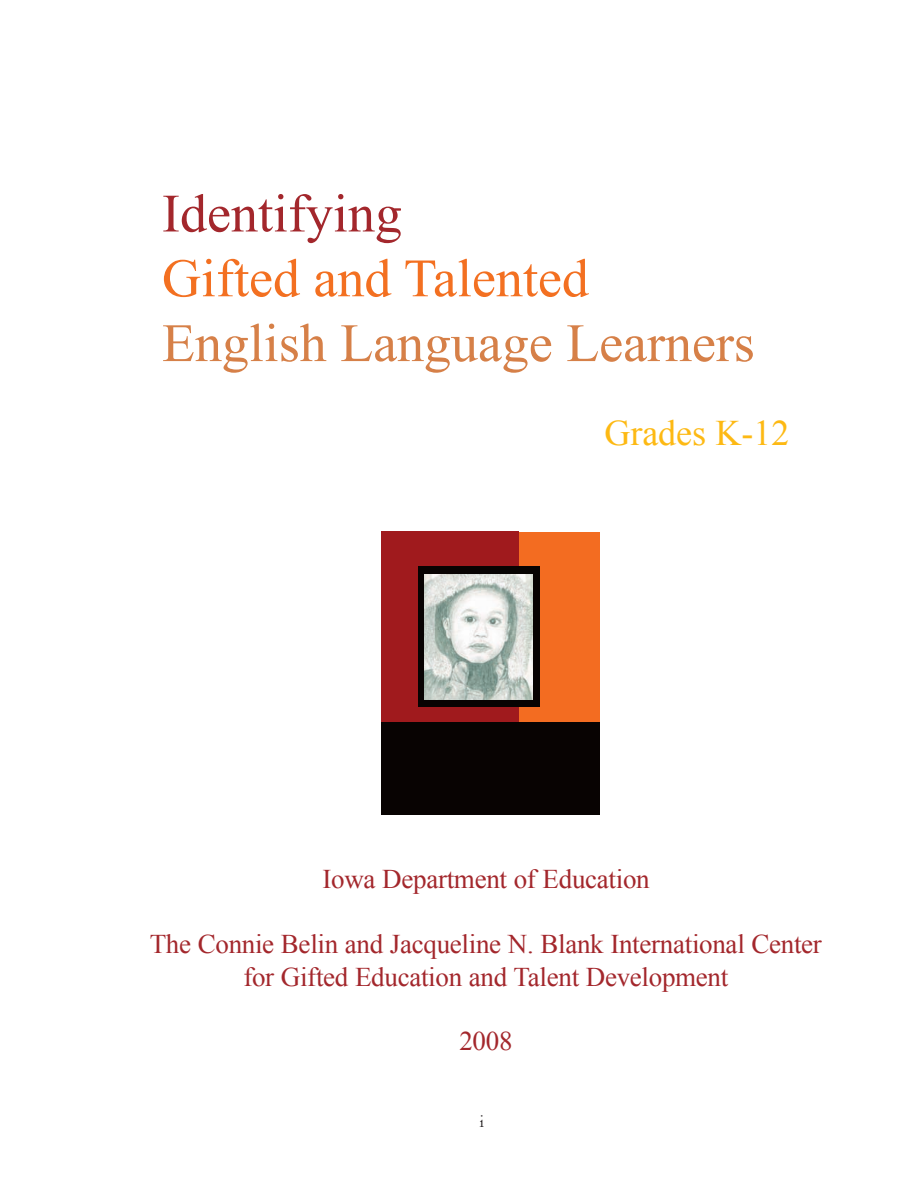
<style>
.page{position:relative;width:918px;height:1188px;background:#fff}
.page>*{position:absolute;margin:0;border:0;box-sizing:border-box;transform-origin:0 0}
.t1{font:54px/64.8px "Times New Roman";color:#d68048}
.t2{font:36px "Times New Roman";color:#fdb913}
.t3{font:27px/32.4px "Times New Roman";letter-spacing:-.01em;color:#a3272c;text-align:center}
.t4{font:18px "Garamond";color:#231f20}
.s1{color:#a3272c}
.s2{color:#f37021}
</style>
<div class="page">
<div style="left:517px;top:532px;width:83px;height:194px;background:#f36c21"></div>
<div style="left:381px;top:532px;width:138px;height:194px;background:#a01a1d"></div>
<div style="left:381px;top:722px;width:219px;height:92px;background:#080302"></div>
<div style="left:418px;top:566px;width:121px;height:141px;background:#080302"></div>
<img style="left:425px;top:574px;width:107px;height:125px">
<p class="t1" style="left:162px;top:180px;width:594px"><span class="s1">Identifying<br></span><span class="s2">Gifted and Talented<br></span>English Language Learners</p>
<p class="t2" style="left:604px;top:408px;width:186px">Grades K-12</p>
<p class="t3" style="left:323px;top:863px;width:329px">Iowa Department of Education</p>
<p class="t3" style="left:150px;top:928px;width:674px">The Connie Belin and Jacqueline N. Blank International Center for Gifted Education and Talent Development</p>
<p class="t3" style="left:459px;top:1025px;width:55px">2008</p>
<p class="t4" style="left:480px;top:1109px;width:6px">i</p>
</div>
